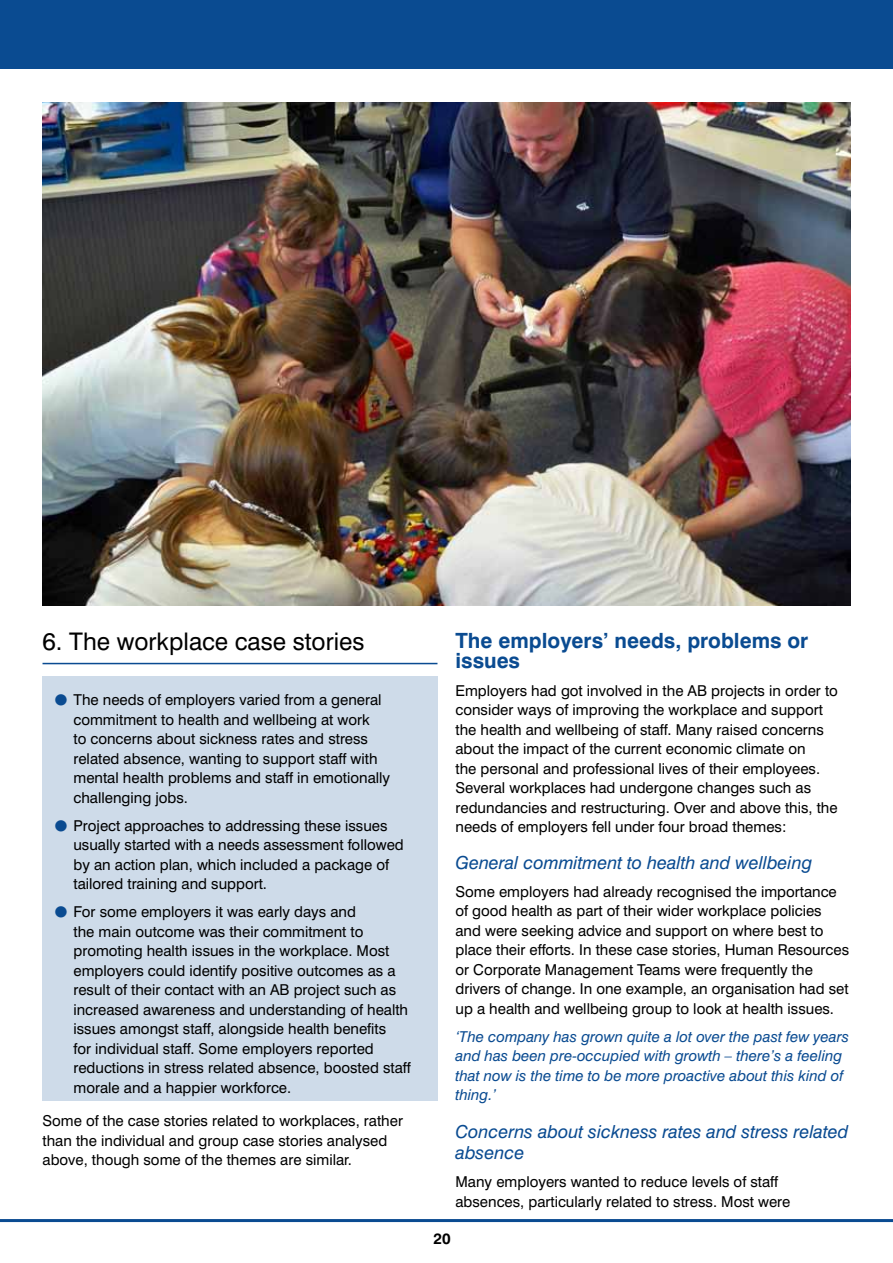
<style>
.page{position:relative;width:893px;height:1263px;background:#fff}
.page>*{position:absolute;margin:0;border:0;box-sizing:border-box;transform-origin:0 0}
.t1{font:24.3px "Swiss 721 BT";color:#000}
.t2{font:700 21px/19.5px "Swiss 721 BT";color:#0a4b91}
.t3{font:italic 18px/21px "Swiss 721 BT";color:#0a4b91}
.t4{font:700 15.15px "Swiss 721 BT";color:#000}
.t5{font:15px/19.5px "Swiss 721 BT";color:#000}
.t6{font:italic 15px/19.5px "Swiss 721 BT";color:#0a4b91}
</style>
<div class="page">
<hr style="left:43px;top:663px;width:394px;height:1px;background:#0a4b91">
<hr style="left:0;top:1219px;width:893px;height:3px;background:#0a4b91">
<div style="left:0;top:0;width:893px;height:69px;background:#0a4b91"></div>
<div style="left:43px;top:676px;width:395px;height:425px;background:#cedbe9"></div>
<img style="left:43px;top:102px;width:807px;height:504px">
<h1 class="t1" style="left:43px;top:627px;width:323px">6. The workplace case stories</h1>
<p class="t5" style="left:73px;top:690px;width:318px">The needs of employers varied from a general commitment to health and wellbeing at work<br>to concerns about sickness rates and stress related absence, wanting to support staff with mental health problems and staff in emotionally challenging jobs.</p>
<p class="t5" style="left:73px;top:815px;width:332px">Project approaches to addressing these issues usually started with a needs assessment followed by an action plan, which included a package of tailored training and support.</p>
<p class="t5" style="left:73px;top:902px;width:339px">For some employers it was early days and<br>the main outcome was their commitment to promoting health issues in the workplace. Most employers could identify positive outcomes as a result of their contact with an AB project such as increased awareness and understanding of health issues amongst staff, alongside health benefits<br>for individual staff. Some employers reported reductions in stress related absence, boosted staff morale and a happier workforce.</p>
<p class="t5" style="left:43px;top:1111px;width:362px">Some of the case stories related to workplaces, rather than the individual and group case stories analysed above, though some of the themes are similar.</p>
<h2 class="t2" style="left:455px;top:631px;width:354px">The employers’ needs, problems or issues</h2>
<p class="t5" style="left:455px;top:681px;width:384px">Employers had got involved in the AB projects in order to consider ways of improving the workplace and support the health and wellbeing of staff. Many raised concerns about the impact of the current economic climate on<br>the personal and professional lives of their employees.<br>Several workplaces had undergone changes such as redundancies and restructuring. Over and above this, the needs of employers fell under four broad themes:</p>
<p class="t3" style="left:455px;top:852px;width:358px">General commitment to health and wellbeing</p>
<p class="t5" style="left:455px;top:882px;width:395px">Some employers had already recognised the importance of good health as part of their wider workplace policies and were seeking advice and support on where best to place their efforts. In these case stories, Human Resources or Corporate Management Teams were frequently the drivers of change. In one example, an organisation had set up a health and wellbeing group to look at health issues.</p>
<p class="t6" style="left:455px;top:1027px;width:395px">‘The company has grown quite a lot over the past few years and has been pre-occupied with growth – there’s a feeling that now is the time to be more proactive about this kind of thing.’</p>
<p class="t3" style="left:455px;top:1121px;width:394px">Concerns about sickness rates and stress related absence</p>
<p class="t5" style="left:455px;top:1172px;width:336px">Many employers wanted to reduce levels of staff absences, particularly related to stress. Most were</p>
<p class="t4" style="left:434px;top:1229px;width:19px">20</p>
</div>
